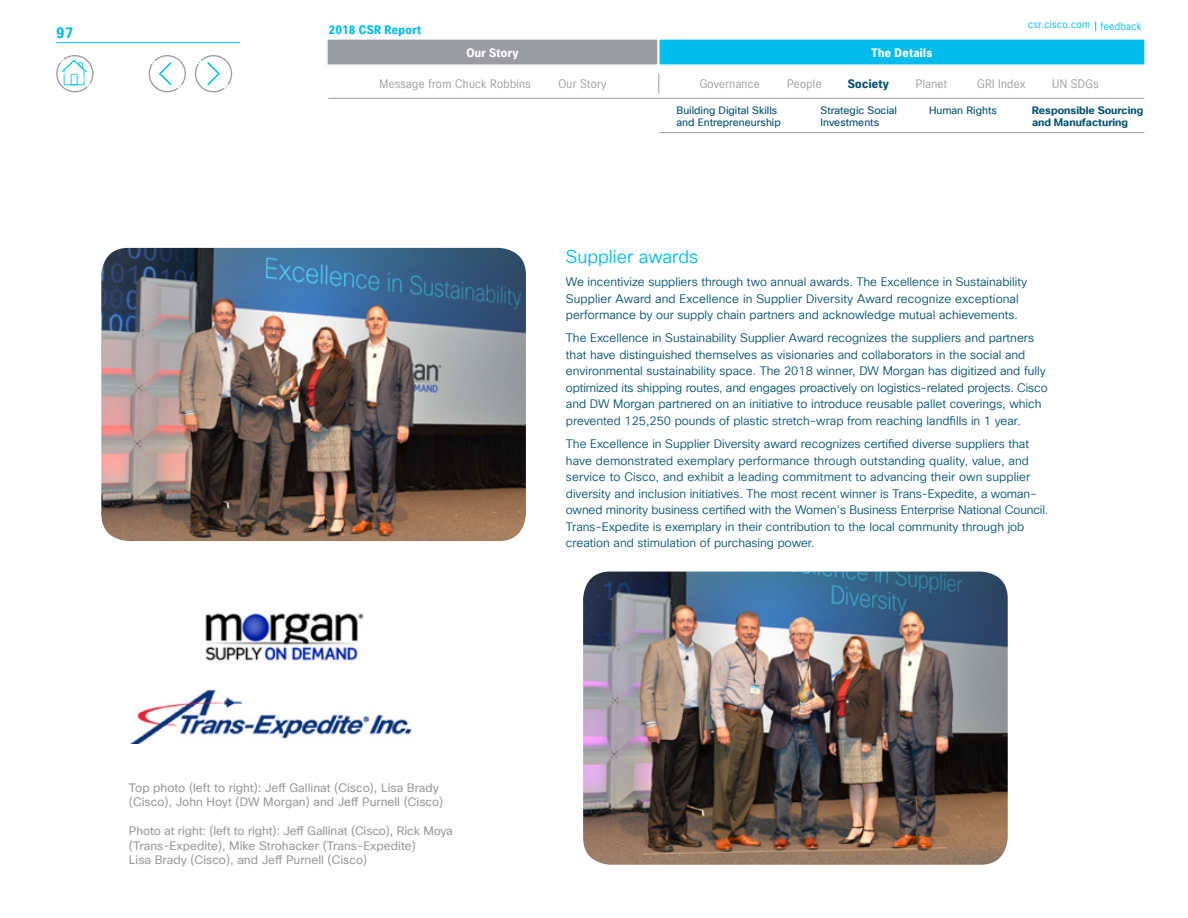
<style>
.page{position:relative;width:1188px;height:918px;background:#fff}
.page>*{position:absolute;margin:0;border:0;box-sizing:border-box;transform-origin:0 0}
.t1{font:18px "Cisco Sans TT Light";color:#00bceb}
.t2{font:700 condensed 15px "Cisco Sans TT";color:#00bceb}
.t3{font:12px/16.5px "Cisco Sans TT Light";color:#005072}
.t4{font:12px/14.4px "Cisco Sans TT";color:#9b9ca0}
.t5{font:300 12px "Cisco Sans TT Condensed";letter-spacing:.03em;color:#9b9ca0}
.t6{font:700 condensed 12px "Cisco Sans TT";letter-spacing:.03em;color:#fff}
.t7{font:700 condensed 12px "Cisco Sans TT";letter-spacing:.03em;color:#00bceb}
.t8{font:700 condensed 12px "Cisco Sans TT";letter-spacing:.03em;color:#005072}
.t9{font:10.5px/12.6px "Cisco Sans TT";color:#005072}
.t10{font:700 10.5px/12.6px "Cisco Sans TT";color:#005072}
.t11{font:300 10.5px "Cisco Sans TT Condensed";letter-spacing:.03em;color:#00bceb}
</style>
<div class="page">
<svg style="left:148px;top:55px;width:38px;height:38px"></svg>
<svg style="left:194px;top:55px;width:39px;height:38px"></svg>
<hr style="left:660px;top:132px;width:484px;height:1px;background:#9b9ca0">
<img style="left:102px;top:248px;width:423px;height:293px">
<div style="left:91px;top:237px;width:445px;height:315px;border:10px solid #fff;border-radius:32px"></div>
<img style="left:584px;top:572px;width:423px;height:292px">
<div style="left:573px;top:561px;width:445px;height:314px;border:10px solid #fff;border-radius:32px"></div>
<img style="left:129px;top:690px;width:283px;height:54px">
<img style="left:205px;top:613px;width:159px;height:51px">
<hr style="left:328px;top:98px;width:816px;height:1px;background:#9b9ca0">
<div style="left:327px;top:39px;width:331px;height:26px;background:#9b9ca0"></div>
<div style="left:326px;top:38px;width:333px;height:28px;border:2px solid #fff"></div>
<div style="left:659px;top:39px;width:486px;height:26px;background:#00bceb"></div>
<div style="left:658px;top:38px;width:488px;height:28px;border:2px solid #fff"></div>
<svg style="left:56px;top:55px;width:38px;height:38px"></svg>
<hr style="left:56px;top:42px;width:184px;height:1px;background:#00bceb">
<svg style="left:659px;top:74px;width:1px;height:19px"></svg>
<p class="t2" style="left:56px;top:23px;width:19px">97</p>
<p class="t7" style="left:328px;top:22px;width:94px">2018 CSR Report</p>
<p class="t6" style="left:466px;top:45px;width:54px">Our Story</p>
<p class="t6" style="left:872px;top:45px;width:62px">The Details</p>
<p class="t11" style="left:1028px;top:18px;width:115px">csr.cisco.com feedback</p>
<p class="t5" style="left:380px;top:76px;width:153px">Message from Chuck Robbins</p>
<p class="t5" style="left:558px;top:76px;width:50px">Our Story</p>
<p class="t5" style="left:700px;top:76px;width:62px">Governance</p>
<p class="t5" style="left:787px;top:76px;width:36px">People</p>
<p class="t8" style="left:848px;top:76px;width:43px">Society</p>
<p class="t5" style="left:916px;top:76px;width:33px">Planet</p>
<p class="t5" style="left:977px;top:76px;width:50px">GRI Index</p>
<p class="t5" style="left:1052px;top:76px;width:48px">UN SDGs</p>
<p class="t9" style="left:677px;top:104px;width:106px">Building Digital Skills and Entrepreneurship</p>
<p class="t9" style="left:929px;top:104px;width:69px">Human Rights</p>
<p class="t9" style="left:820px;top:104px;width:78px">Strategic Social<br>Investments</p>
<p class="t10" style="left:1032px;top:104px;width:113px">Responsible Sourcing and Manufacturing</p>
<p class="t4" style="left:129px;top:781px;width:316px">Top photo (left to right): Jeff Gallinat (Cisco), Lisa Brady (Cisco), John Hoyt (DW Morgan) and Jeff Purnell (Cisco)</p>
<p class="t4" style="left:129px;top:824px;width:325px">Photo at right: (left to right): Jeff Gallinat (Cisco), Rick Moya (Trans-Expedite), Mike Strohacker (Trans-Expedite)<br>Lisa Brady (Cisco), and Jeff Purnell (Cisco)</p>
<h1 class="t1" style="left:566px;top:245px;width:134px">Supplier awards</h1>
<p class="t3" style="left:566px;top:274px;width:463px">We incentivize suppliers through two annual awards. The Excellence in Sustainability<br>Supplier Award and Excellence in Supplier Diversity Award recognize exceptional performance by our supply chain partners and acknowledge mutual achievements.</p>
<p class="t3" style="left:566px;top:330px;width:483px">The Excellence in Sustainability Supplier Award recognizes the suppliers and partners that have distinguished themselves as visionaries and collaborators in the social and environmental sustainability space. The 2018 winner, DW Morgan has digitized and fully optimized its shipping routes, and engages proactively on logistics-related projects. Cisco and DW Morgan partnered on an initiative to introduce reusable pallet coverings, which prevented 125,250 pounds of plastic stretch-wrap from reaching landfills in 1 year.</p>
<p class="t3" style="left:566px;top:436px;width:484px">The Excellence in Supplier Diversity award recognizes certified diverse suppliers that have demonstrated exemplary performance through outstanding quality, value, and service to Cisco, and exhibit a leading commitment to advancing their own supplier diversity and inclusion initiatives. The most recent winner is Trans-Expedite, a woman&shy;owned minority business certified with the Women’s Business Enterprise National Council.<br>Trans-Expedite is exemplary in their contribution to the local community through job creation and stimulation of purchasing power.</p>
</div>
